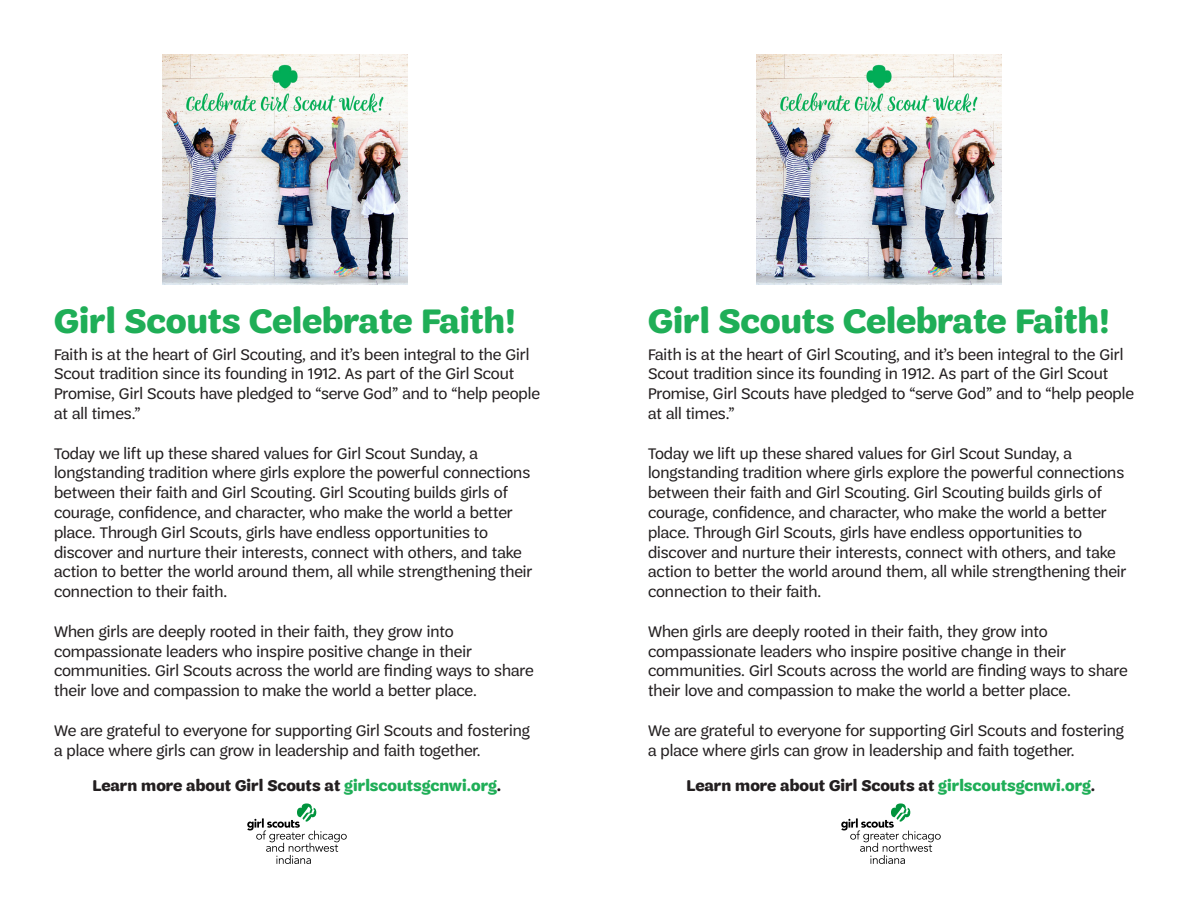
<style>
.page{position:relative;width:1188px;height:918px;background:#fff}
.page>*{position:absolute;margin:0;border:0;box-sizing:border-box;transform-origin:0 0}
.t1{font:700 36px "Trefoil Sans";color:#1fae57}
.t2{font:16.5px/19.8px "Trefoil Sans";color:#231f20}
.t3{font:700 16.5px "Trefoil Sans";color:#231f20}
.s1{color:#1fae57}
</style>
<div class="page">
<img style="left:162px;top:54px;width:245px;height:230px">
<img style="left:756px;top:54px;width:245px;height:230px">
<svg style="left:247px;top:803px;width:100px;height:61px"></svg>
<svg style="left:841px;top:803px;width:100px;height:61px"></svg>
<p class="t1" style="left:54px;top:301px;width:463px">Girl Scouts Celebrate Faith!</p>
<p class="t1" style="left:648px;top:301px;width:463px">Girl Scouts Celebrate Faith!</p>
<p class="t2" style="left:54px;top:344px;width:487px">Faith is at the heart of Girl Scouting, and it’s been integral to the Girl Scout tradition since its founding in 1912. As part of the Girl Scout Promise, Girl Scouts have pledged to “serve God” and to “help people at all times.”</p>
<p class="t2" style="left:54px;top:443px;width:480px">Today we lift up these shared values for Girl Scout Sunday, a longstanding tradition where girls explore the powerful connections between their faith and Girl Scouting. Girl Scouting builds girls of courage, confidence, and character, who make the world a better place. Through Girl Scouts, girls have endless opportunities to discover and nurture their interests, connect with others, and take action to better the world around them, all while strengthening their connection to their faith.</p>
<p class="t2" style="left:54px;top:621px;width:481px">When girls are deeply rooted in their faith, they grow into compassionate leaders who inspire positive change in their communities. Girl Scouts across the world are finding ways to share their love and compassion to make the world a better place.</p>
<p class="t2" style="left:54px;top:720px;width:477px">We are grateful to everyone for supporting Girl Scouts and fostering a place where girls can grow in leadership and faith together.</p>
<p class="t2" style="left:648px;top:344px;width:487px">Faith is at the heart of Girl Scouting, and it’s been integral to the Girl Scout tradition since its founding in 1912. As part of the Girl Scout Promise, Girl Scouts have pledged to “serve God” and to “help people at all times.”</p>
<p class="t2" style="left:648px;top:443px;width:480px">Today we lift up these shared values for Girl Scout Sunday, a longstanding tradition where girls explore the powerful connections between their faith and Girl Scouting. Girl Scouting builds girls of courage, confidence, and character, who make the world a better place. Through Girl Scouts, girls have endless opportunities to discover and nurture their interests, connect with others, and take action to better the world around them, all while strengthening their connection to their faith.</p>
<p class="t2" style="left:648px;top:621px;width:481px">When girls are deeply rooted in their faith, they grow into compassionate leaders who inspire positive change in their communities. Girl Scouts across the world are finding ways to share their love and compassion to make the world a better place.</p>
<p class="t2" style="left:648px;top:720px;width:477px">We are grateful to everyone for supporting Girl Scouts and fostering a place where girls can grow in leadership and faith together.</p>
<p class="t3" style="left:93px;top:777px;width:410px">Learn more about Girl Scouts at <span class="s1">girlscoutsgcnwi.org</span>.</p>
<p class="t3" style="left:687px;top:777px;width:410px">Learn more about Girl Scouts at <span class="s1">girlscoutsgcnwi.org</span>.</p>
</div>
